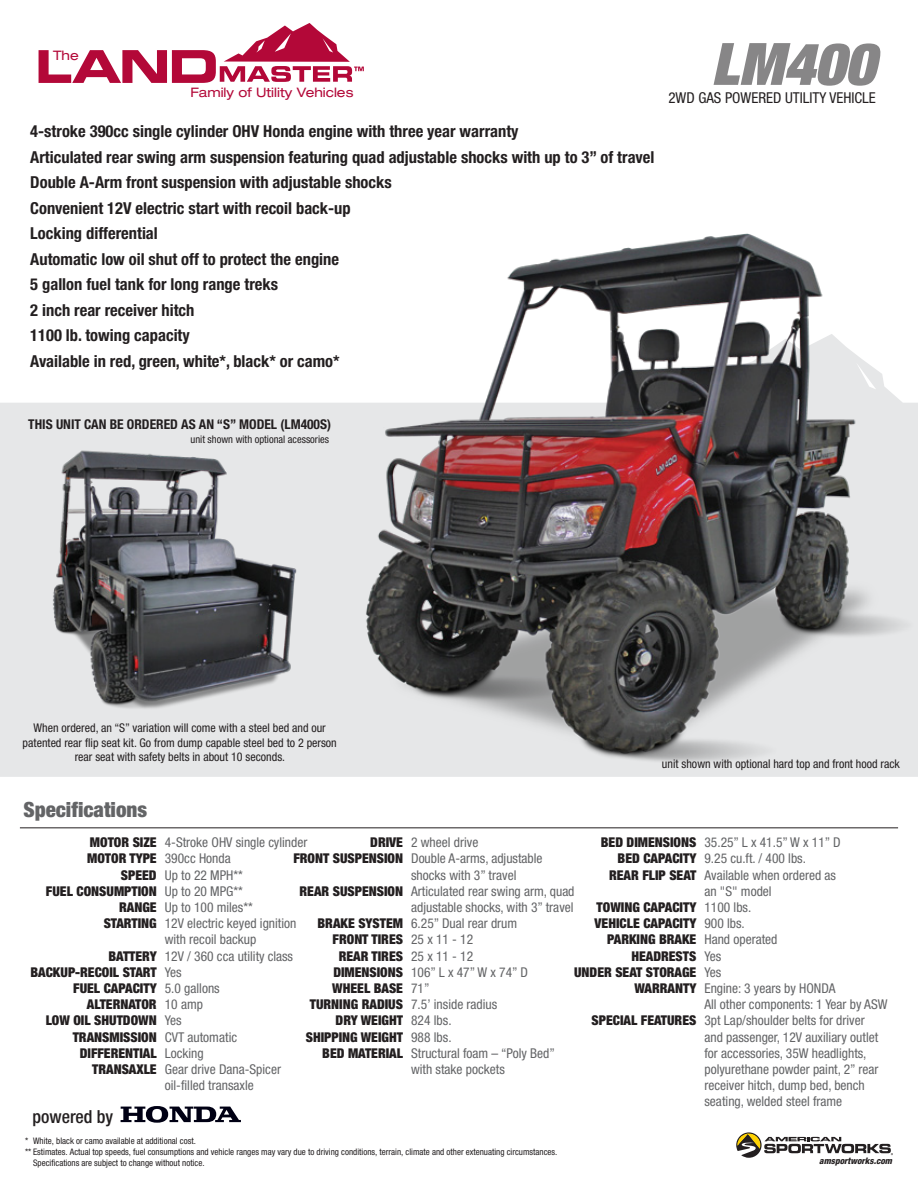
<style>
.page{position:relative;width:918px;height:1188px;background:#fff}
.page>*{position:absolute;margin:0;border:0;box-sizing:border-box;transform-origin:0 0}
.t1{font:italic 900 expanded 58.5px "Helvetica Neue";color:#878687}
.t2{font:900 condensed 21px "Helvetica Neue";color:#636466}
.t3{font:500 condensed 18px "Helvetica Neue";color:#231f20}
.t4{font:700 condensed 16.5px/25.5px "Helvetica Neue";color:#231f20}
.t5{font:condensed 15px "Helvetica Neue";color:#231f20}
.t6{font:condensed 13.5px/16.2px "Helvetica Neue";color:#636466}
.t7{font:900 condensed 13.5px/16.2px "Helvetica Neue";color:#231f20;text-align:right}
.t8{font:700 condensed 13.5px "Helvetica Neue";color:#231f20}
.t9{font:expanded 13.05px "Helvetica Neue";color:#b30838}
.t10{font:condensed 12px/14.4px "Helvetica Neue";color:#231f20;text-align:center}
.t11{font:condensed 10.5px "Helvetica Neue";color:#231f20}
.t12{font:condensed 9px "Helvetica Neue";color:#231f20}
.t13{font:italic 800 condensed 9px "Helvetica Neue";color:#231f20}
</style>
<div class="page">
<div style="left:0;top:403px;width:918px;height:374px;background:#e6e7e8"></div>
<img style="left:41px;top:444px;width:268px;height:268px">
<img style="left:354px;top:233px;width:564px;height:532px">
<svg style="left:39px;top:23px;width:325px;height:60px"></svg>
<svg style="left:736px;top:1132px;width:157px;height:26px"></svg>
<hr style="left:20px;top:827px;width:878px;height:1px;background:#231f20">
<svg style="left:121px;top:1106px;width:120px;height:17px"></svg>
<p class="t9" style="left:53px;top:47px;width:27px">The</p>
<p class="t9" style="left:190px;top:84px;width:164px">Family of Utility Vehicles</p>
<p class="t4" style="left:30px;top:119px;width:626px">4-stroke 390cc single cylinder OHV Honda engine with three year warranty<br>Articulated rear swing arm suspension featuring quad adjustable shocks with up to 3” of travel Double A-Arm front suspension with adjustable shocks<br>Convenient 12V electric start with recoil back-up<br>Locking differential<br>Automatic low oil shut off to protect the engine<br>5 gallon fuel tank for long range treks<br>2 inch rear receiver hitch<br>1100 lb. towing capacity<br>Available in red, green, white*, black* or camo*</p>
<h1 class="t1" style="left:711px;top:27px;width:165px">LM400</h1>
<p class="t5" style="left:668px;top:89px;width:209px">2WD GAS POWERED UTILITY VEHICLE</p>
<p class="t8" style="left:28px;top:417px;width:304px">THIS UNIT CAN BE ORDERED AS AN “S” MODEL (LM400S)</p>
<p class="t11" style="left:191px;top:433px;width:140px">unit shown with optional acessories</p>
<p class="t10" style="left:23px;top:721px;width:316px">When ordered, an “S” variation will come with a steel bed and our patented rear flip seat kit. Go from dump capable steel bed to 2 person rear seat with safety belts in about 10 seconds.</p>
<h2 class="t2" style="left:24px;top:797px;width:125px">Specifications</h2>
<p class="t10" style="left:662px;top:757px;width:239px">unit shown with optional hard top and front hood rack</p>
<p class="t6" style="left:411px;top:834px;width:165px">2 wheel drive<br>Double A-arms, adjustable shocks with 3” travel<br>Articulated rear swing arm, quad adjustable shocks, with 3” travel<br>6.25” Dual rear drum<br>25 x 11 - 12<br>25 x 11 - 12<br>106” L x 47” W x 74” D<br>71”<br>7.5’ inside radius<br>824 lbs.<br>988 lbs.<br>Structural foam – “Poly Bed” with stake pockets</p>
<p class="t7" style="left:601px;top:834px;width:97px">BED DIMENSIONS<br>BED CAPACITY<br>REAR FLIP SEAT</p>
<p class="t7" style="left:46px;top:834px;width:112px">MOTOR SIZE<br>MOTOR TYPE<br>SPEED<br>FUEL CONSUMPTION<br>RANGE<br>STARTING</p>
<p class="t7" style="left:30px;top:947px;width:128px">BATTERY<br>BACKUP-RECOIL START<br>FUEL CAPACITY<br>ALTERNATOR<br>LOW OIL SHUTDOWN<br>TRANSMISSION<br>DIFFERENTIAL<br>TRANSAXLE</p>
<p class="t6" style="left:165px;top:834px;width:144px">4-Stroke OHV single cylinder<br>390cc Honda<br>Up to 22 MPH**<br>Up to 20 MPG**<br>Up to 100 miles**<br>12V electric keyed ignition with recoil backup<br>12V / 360 cca utility class<br>Yes<br>5.0 gallons<br>10 amp<br>Yes<br>CVT automatic<br>Locking<br>Gear drive Dana-Spicer oil-filled transaxle</p>
<p class="t6" style="left:704px;top:834px;width:185px">35.25” L x 41.5” W x 11” D<br>9.25 cu.ft. / 400 lbs.<br>Available when ordered as<br>an "S" model<br>1100 lbs.<br>900 lbs.<br>Hand operated<br>Yes<br>Yes<br>Engine: 3 years by HONDA<br>All other components: 1 Year by ASW<br>3pt Lap/shoulder belts for driver<br>and passenger, 12V auxiliary outlet for accessories, 35W headlights, polyurethane powder paint, 2” rear receiver hitch, dump bed, bench seating, welded steel frame</p>
<p class="t7" style="left:293px;top:834px;width:111px">DRIVE<br>FRONT SUSPENSION</p>
<p class="t7" style="left:300px;top:883px;width:105px">REAR SUSPENSION</p>
<p class="t7" style="left:306px;top:915px;width:99px">BRAKE SYSTEM<br>FRONT TIRES<br>REAR TIRES<br>DIMENSIONS<br>WHEEL BASE<br>TURNING RADIUS<br>DRY WEIGHT<br>SHIPPING WEIGHT<br>BED MATERIAL</p>
<p class="t7" style="left:574px;top:899px;width:124px">TOWING CAPACITY<br>VEHICLE CAPACITY<br>PARKING BRAKE<br>HEADRESTS<br>UNDER SEAT STORAGE<br>WARRANTY</p>
<p class="t7" style="left:592px;top:1012px;width:106px">SPECIAL FEATURES</p>
<h3 class="t3" style="left:32px;top:1105px;width:82px">powered by</h3>
<p class="t12" style="left:25px;top:1136px;width:172px">* White, black or camo available at additional cost.</p>
<p class="t12" style="left:25px;top:1146px;width:534px">** Estimates. Actual top speeds, fuel consumptions and vehicle ranges may vary due to driving conditions, terrain, climate and other extenuating circumstances.</p>
<p class="t12" style="left:33px;top:1157px;width:173px">Specifications are subject to change without notice.</p>
<p class="t13" style="left:819px;top:1155px;width:74px">amsportworks.com</p>
</div>
